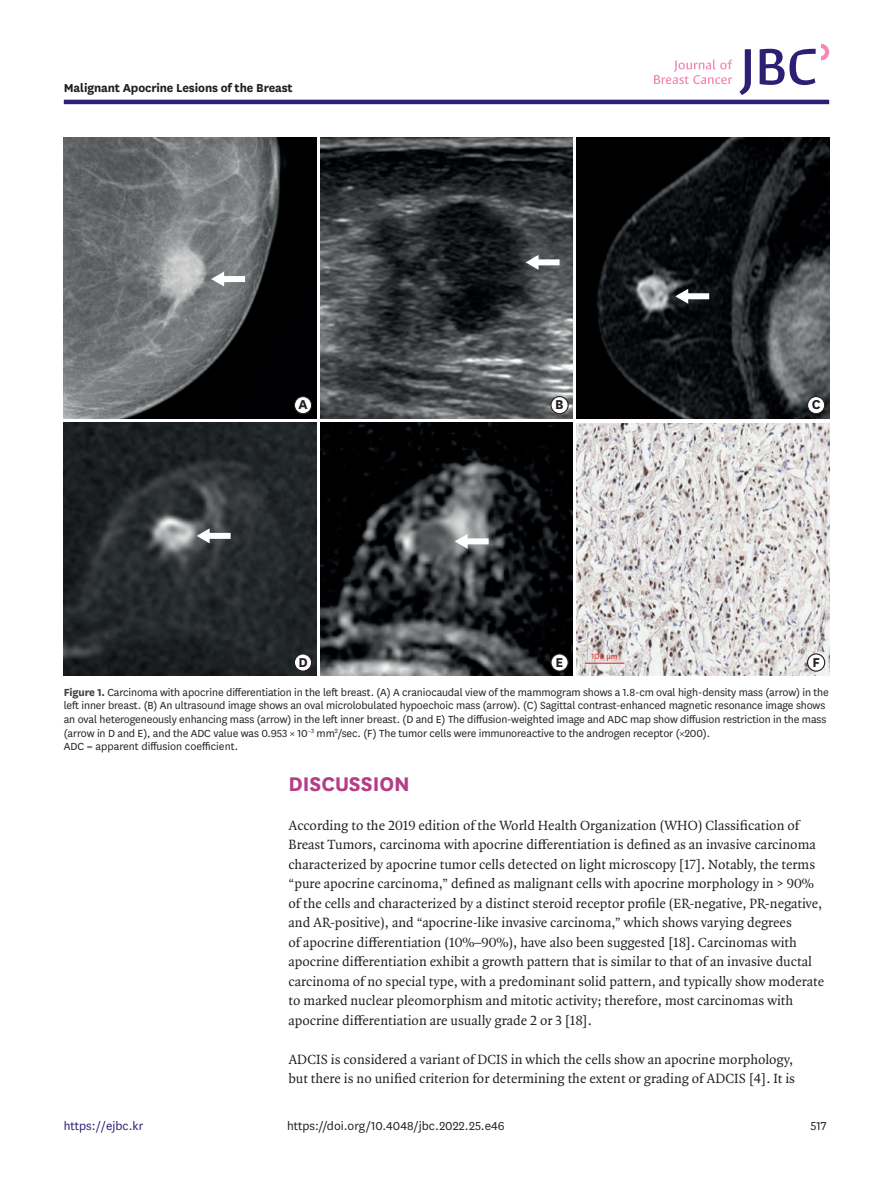
<style>
.page{position:relative;width:893px;height:1191px;background:#fff}
.page>*{position:absolute;margin:0;border:0;box-sizing:border-box;transform-origin:0 0}
.body_title1{font:700 23.1px "National";color:#b53c87}
.t1{font:700 15px "National";color:#231f20}
.body_p_first{font:14.25px/19.5px "Quadraat OT";color:#231f20}
.body_p{font:14.25px/19.5px "Quadraat OT";color:#231f20}
.doi_running_footer{font:13.5px "National";color:#231f20}
.alt-title-type{font:700 13.5px "National";letter-spacing:-.01em;color:#231f20}
.t2{font:13.5px "National";color:#2e1f75}
.fig_caption{font:12px/13.5px "National";letter-spacing:-.01em;color:#231f20}
.t3{font:9px "National";color:#ee1d23}
.s1{font-weight:700;color:#3e3e3f}
</style>
<div class="page">
<hr style="left:64px;top:100px;width:765px;height:4px;background:#2e1f75">
<svg style="left:654px;top:59px;width:78px;height:25px"></svg>
<svg style="left:739px;top:44px;width:90px;height:51px"></svg>
<img style="left:577px;top:423px;width:252px;height:252px">
<img style="left:64px;top:137px;width:252px;height:281px">
<img style="left:320px;top:137px;width:253px;height:281px">
<img style="left:577px;top:137px;width:252px;height:281px">
<img style="left:320px;top:422px;width:253px;height:253px">
<img style="left:64px;top:422px;width:252px;height:253px">
<div style="left:294px;top:396px;width:18px;height:18px;background:#fff;border-radius:50%"></div>
<div style="left:294px;top:396px;width:18px;height:18px;border:1px solid #231f20;border-radius:50%"></div>
<div style="left:551px;top:396px;width:17px;height:18px;background:#fff;border-radius:50%"></div>
<div style="left:550px;top:396px;width:19px;height:18px;border:1px solid #231f20;border-radius:50%"></div>
<div style="left:807px;top:396px;width:18px;height:18px;background:#fff;border-radius:50%"></div>
<div style="left:807px;top:396px;width:18px;height:18px;border:1px solid #231f20;border-radius:50%"></div>
<div style="left:294px;top:654px;width:18px;height:17px;background:#fff;border-radius:50%"></div>
<div style="left:294px;top:653px;width:18px;height:18px;border:1px solid #231f20;border-radius:50%"></div>
<div style="left:551px;top:654px;width:17px;height:17px;background:#fff;border-radius:50%"></div>
<div style="left:550px;top:653px;width:19px;height:18px;border:1px solid #231f20;border-radius:50%"></div>
<div style="left:807px;top:654px;width:18px;height:17px;background:#fff;border-radius:50%"></div>
<div style="left:807px;top:653px;width:18px;height:18px;border:1px solid #231f20;border-radius:50%"></div>
<div style="left:222px;top:276px;width:23px;height:6px;background:#fff"></div>
<svg style="left:211px;top:271px;width:13px;height:15px"></svg>
<div style="left:536px;top:259px;width:24px;height:6px;background:#fff"></div>
<svg style="left:526px;top:255px;width:13px;height:15px"></svg>
<div style="left:686px;top:293px;width:23px;height:6px;background:#fff"></div>
<svg style="left:675px;top:289px;width:13px;height:15px"></svg>
<div style="left:207px;top:533px;width:24px;height:6px;background:#fff"></div>
<svg style="left:197px;top:528px;width:13px;height:15px"></svg>
<div style="left:465px;top:538px;width:24px;height:6px;background:#fff"></div>
<svg style="left:455px;top:534px;width:13px;height:15px"></svg>
<hr style="left:585px;top:663px;width:39px;height:1px;background:#ee1d23">
<p class="alt-title-type" style="left:64px;top:78px;width:231px">Malignant Apocrine Lesions of the Breast</p>
<p class="t1" style="left:298px;top:394px;width:11px">A</p>
<p class="t1" style="left:555px;top:394px;width:10px">B</p>
<p class="t1" style="left:812px;top:394px;width:10px">C</p>
<p class="t3" style="left:591px;top:651px;width:28px">100 µm</p>
<p class="fig_caption" style="left:64px;top:685px;width:766px"><span class="s1">Figure 1.</span> Carcinoma with apocrine differentiation in the left breast. (A) A craniocaudal view of the mammogram shows a 1.8-cm oval high-density mass (arrow) in the left inner breast. (B) An ultrasound image shows an oval microlobulated hypoechoic mass (arrow). (C) Sagittal contrast-enhanced magnetic resonance image shows an oval heterogeneously enhancing mass (arrow) in the left inner breast. (D and E) The diffusion-weighted image and ADC map show diffusion restriction in the mass (arrow in D and E), and the ADC value was 0.953 × 10<sup>−3</sup> mm<sup>2</sup>/sec. (F) The tumor cells were immunoreactive to the androgen receptor (×200).<br>ADC = apparent diffusion coefficient.</p>
<p class="t1" style="left:298px;top:651px;width:11px">D</p>
<p class="t1" style="left:556px;top:651px;width:9px">E</p>
<p class="t1" style="left:812px;top:651px;width:9px">F</p>
<p class="body_title1" style="left:289px;top:767px;width:123px">DISCUSSION</p>
<p class="body_p_first" style="left:289px;top:815px;width:537px">According to the 2019 edition of the World Health Organization (WHO) Classification of Breast Tumors, carcinoma with apocrine differentiation is defined as an invasive carcinoma characterized by apocrine tumor cells detected on light microscopy [17]. Notably, the terms “pure apocrine carcinoma,” defined as malignant cells with apocrine morphology in &gt; 90% of the cells and characterized by a distinct steroid receptor profile (ER-negative, PR-negative, and AR-positive), and “apocrine-like invasive carcinoma,” which shows varying degrees<br>of apocrine differentiation (10%–90%), have also been suggested [18]. Carcinomas with apocrine differentiation exhibit a growth pattern that is similar to that of an invasive ductal carcinoma of no special type, with a predominant solid pattern, and typically show moderate to marked nuclear pleomorphism and mitotic activity; therefore, most carcinomas with apocrine differentiation are usually grade 2 or 3 [18].</p>
<p class="body_p" style="left:289px;top:1049px;width:508px">ADCIS is considered a variant of DCIS in which the cells show an apocrine morphology, but there is no unified criterion for determining the extent or grading of ADCIS [4]. It is</p>
<p class="doi_running_footer" style="left:287px;top:1116px;width:219px">https://doi.org/10.4048/jbc.2022.25.e46</p>
<p class="t2" style="left:64px;top:1116px;width:81px">https://ejbc.kr</p>
<p class="doi_running_footer" style="left:811px;top:1116px;width:18px">517</p>
</div>
